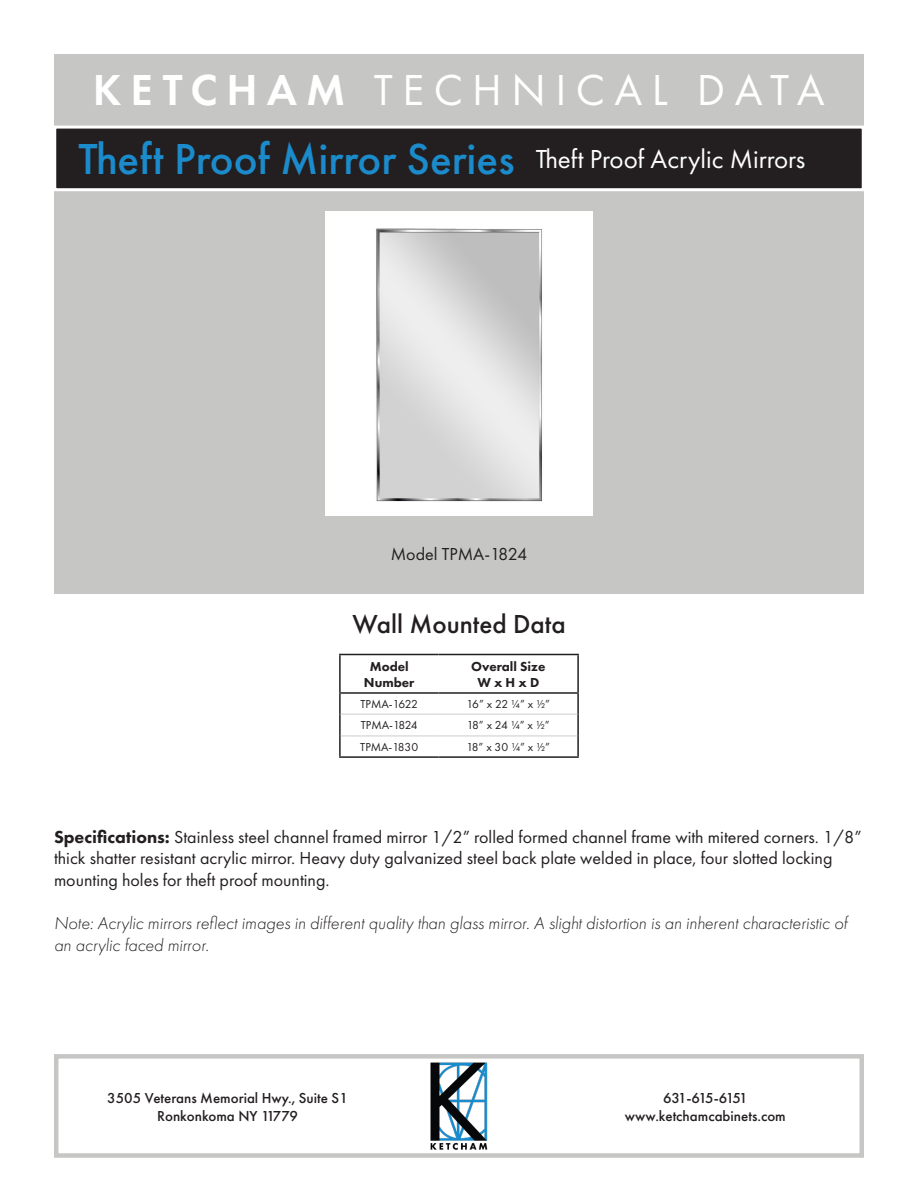
<style>
.page{position:relative;width:918px;height:1188px;background:#fff}
.page>*{position:absolute;margin:0;border:0;box-sizing:border-box;transform-origin:0 0}
.t1{font:500 45px "Futura PT";color:#1b8bcb}
.t2{font:45px "Futura PT";letter-spacing:.21em;color:#fff}
.t3{font:27px "Futura PT";color:#fff}
.t4{font:500 27px "Futura PT";color:#231f20}
.t5{font:18px/21.6px "Futura PT";color:#231f20}
.t6{font:italic 300 18px/21.6px "Futura PT";color:#231f20}
.t7{font:500 15px/18px "Futura PT";color:#231f20;text-align:center}
.t8{font:800 13.5px "Futura PT";color:#231f20}
.t9{font:12px "Futura PT";letter-spacing:-.02em;color:#231f20}
.t10{font:12px "Futura PT";color:#231f20}
.s1{font-weight:600}
.s2{font-weight:800}
</style>
<div class="page">
<div style="left:54px;top:1054px;width:810px;height:104px;border:4px solid #c6c6c5"></div>
<img style="left:430px;top:1062px;width:58px;height:88px">
<div style="left:54px;top:54px;width:810px;height:540px;background:#c6c6c5"></div>
<img style="left:325px;top:211px;width:268px;height:305px">
<div style="left:55px;top:127px;width:808px;height:63px;background:#231f20"></div>
<div style="left:53px;top:126px;width:812px;height:65px;border:3px solid #fff"></div>
<svg style="left:341px;top:655px;width:236px;height:59px"></svg>
<hr style="left:339px;top:654px;width:100px;height:1px;background:#231f20">
<hr style="left:339px;top:655px;width:2px;height:37px;background:#231f20">
<hr style="left:439px;top:654px;width:140px;height:1px;background:#231f20">
<hr style="left:577px;top:655px;width:2px;height:37px;background:#231f20">
<hr style="left:339px;top:692px;width:100px;height:2px;background:#231f20">
<hr style="left:339px;top:694px;width:2px;height:20px;background:#231f20">
<hr style="left:439px;top:692px;width:140px;height:2px;background:#231f20">
<hr style="left:577px;top:694px;width:2px;height:20px;background:#231f20">
<hr style="left:339px;top:714px;width:2px;height:22px;background:#231f20">
<hr style="left:577px;top:714px;width:2px;height:22px;background:#231f20">
<hr style="left:339px;top:736px;width:2px;height:20px;background:#231f20">
<hr style="left:577px;top:736px;width:2px;height:20px;background:#231f20">
<hr style="left:339px;top:756px;width:100px;height:2px;background:#231f20">
<hr style="left:439px;top:756px;width:140px;height:2px;background:#231f20">
<hr style="left:341px;top:714px;width:98px;height:1px;background:#d1d2d4">
<hr style="left:439px;top:714px;width:138px;height:1px;background:#d1d2d4">
<hr style="left:341px;top:735px;width:98px;height:2px;background:#d1d2d4">
<hr style="left:439px;top:735px;width:138px;height:2px;background:#d1d2d4">
<p class="t2" style="left:93px;top:64px;width:733px"><span class="s1">KETCHAM</span> TECHNICAL DATA</p>
<p class="t1" style="left:78px;top:132px;width:438px">Theft Proof Mirror Series</p>
<p class="t3" style="left:536px;top:143px;width:271px">Theft Proof Acrylic Mirrors</p>
<p class="t5" style="left:391px;top:543px;width:138px">Model TPMA-1824</p>
<p class="t4" style="left:352px;top:608px;width:215px">Wall Mounted Data</p>
<p class="t8" style="left:370px;top:658px;width:41px">Model</p>
<p class="t8" style="left:364px;top:674px;width:52px">Number</p>
<p class="t8" style="left:471px;top:658px;width:76px">Overall Size</p>
<p class="t8" style="left:477px;top:674px;width:63px">W x H x D</p>
<p class="t9" style="left:361px;top:697px;width:59px">TPMA-1622</p>
<p class="t9" style="left:467px;top:697px;width:85px">16” x 22 1/4” x 1/2”</p>
<p class="t9" style="left:361px;top:718px;width:58px">TPMA-1824</p>
<p class="t9" style="left:467px;top:718px;width:85px">18” x 24 1/4” x 1/2”</p>
<p class="t10" style="left:360px;top:740px;width:60px">TPMA-1830</p>
<p class="t9" style="left:467px;top:740px;width:85px">18” x 30 1/4” x 1/2”</p>
<p class="t5" style="left:54px;top:826px;width:809px"><span class="s2">Specifications:</span> Stainless steel channel framed mirror 1/2” rolled formed channel frame with mitered corners. 1/8” thick shatter resistant acrylic mirror. Heavy duty galvanized steel back plate welded in place, four slotted locking mounting holes for theft proof mounting.</p>
<p class="t6" style="left:54px;top:913px;width:795px">Note: Acrylic mirrors reflect images in different quality than glass mirror. A slight distortion is an inherent characteristic of an acrylic faced mirror.</p>
<p class="t7" style="left:107px;top:1089px;width:242px">3505 Veterans Memorial Hwy., Suite S1<br>Ronkonkoma NY 11779</p>
<p class="t7" style="left:625px;top:1089px;width:162px">631-615-6151 www.ketchamcabinets.com</p>
</div>
